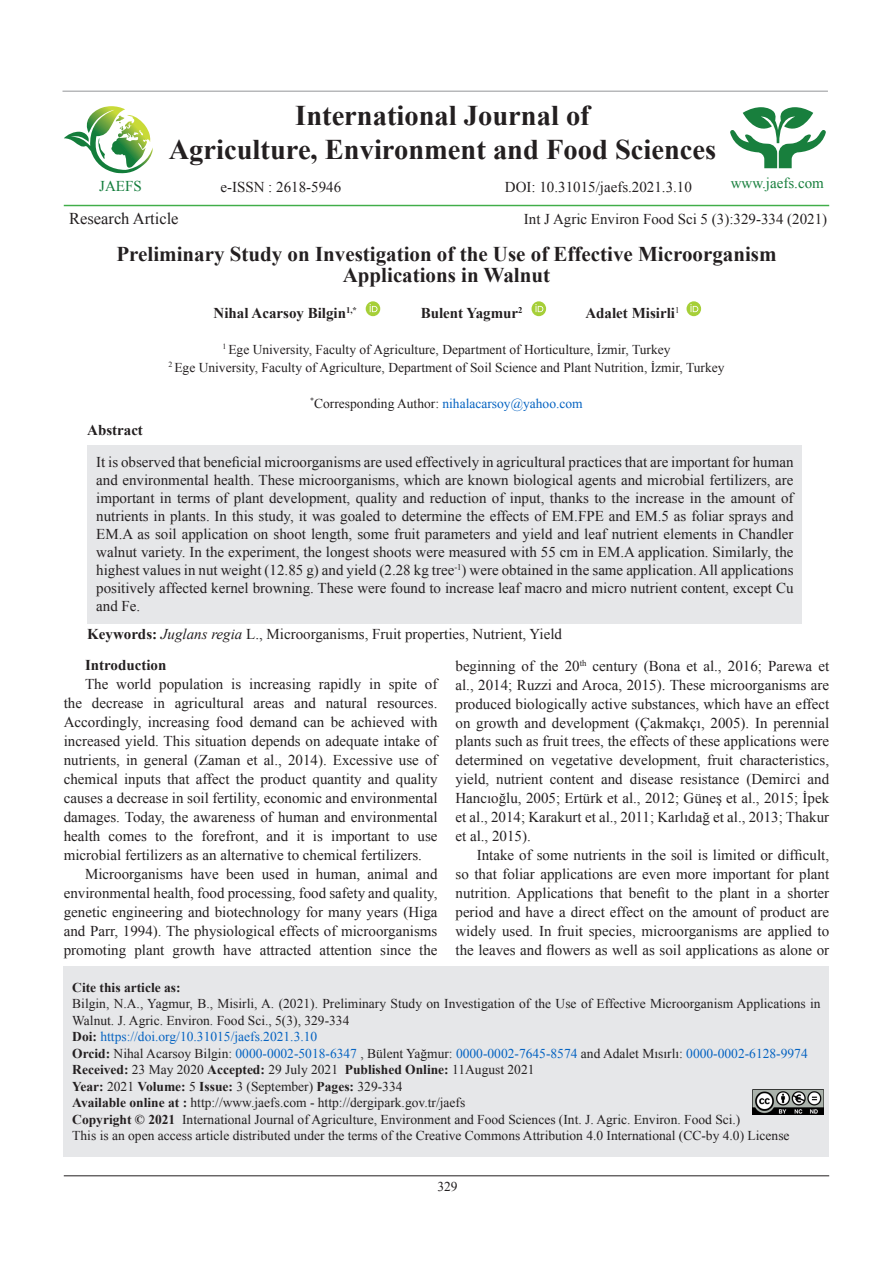
<style>
.page{position:relative;width:893px;height:1263px;background:#fff}
.page>*{position:absolute;margin:0;border:0;box-sizing:border-box;transform-origin:0 0}
.t1{font:700 28.5px "Times New Roman";color:#231f20}
.Body_Text_2{font:700 21px/21px "Times New Roman";color:#231f20;text-align:center}
.t2{font:16.5px "Times New Roman";color:#231f20}
.Body_Text{font:15px/18.9px "Times New Roman";color:#231f20;text-align:justify}
.Body_Text-2{font:700 15px "Times New Roman";color:#231f20}
.t3{font:15px "Times New Roman";color:#187f3d}
.t4{font:15px "Times New Roman";color:#137d3c}
.t5{font:13.5px/16.5px "Times New Roman";color:#231f20}
.t6{font:13.5px "Times New Roman";color:#0563c1}
.t7{font:700 13.5px "Times New Roman";color:#231f20}
.s1{color:#231f20}
.s2{font-weight:700}
.s3{font-style:italic}
.s4{font-weight:700;color:#231f20}
.s5{font-weight:400}
</style>
<div class="page">
<hr style="left:64px;top:1175px;width:765px;height:1px;background:#231f20">
<div style="left:88px;top:445px;width:714px;height:178px;background:#e6e7e9"></div>
<hr style="left:64px;top:205px;width:765px;height:1px;background:#40ae49">
<hr style="left:63px;top:91px;width:765px;height:1px;background:#939598">
<svg style="left:730px;top:107px;width:96px;height:61px"></svg>
<svg style="left:64px;top:106px;width:89px;height:68px"></svg>
<div style="left:64px;top:966px;width:765px;height:191px;background:#e6e7e9"></div>
<img style="left:752px;top:1090px;width:72px;height:24px">
<svg style="left:531px;top:301px;width:15px;height:15px"></svg>
<svg style="left:535px;top:304px;width:8px;height:8px"></svg>
<svg style="left:366px;top:301px;width:14px;height:15px"></svg>
<svg style="left:370px;top:304px;width:7px;height:8px"></svg>
<svg style="left:686px;top:301px;width:15px;height:15px"></svg>
<svg style="left:690px;top:304px;width:8px;height:8px"></svg>
<p class="t1" style="left:295px;top:96px;width:296px">International Journal of</p>
<p class="t1" style="left:169px;top:130px;width:549px">Agriculture, Environment and Food Sciences</p>
<p class="t4" style="left:99px;top:175px;width:44px">JAEFS</p>
<p class="t3" style="left:731px;top:173px;width:95px">www.jaefs.com</p>
<p class="Body_Text" style="left:524px;top:209px;width:305px">Int J Agric Environ Food Sci 5 (3):329-334 (2021)</p>
<p class="Body_Text" style="left:220px;top:177px;width:122px">e-ISSN : 2618-5946</p>
<p class="Body_Text" style="left:505px;top:177px;width:189px">DOI: 10.31015/jaefs.2021.3.10</p>
<p class="t2" style="left:69px;top:208px;width:111px">Research Article</p>
<p class="Body_Text_2" style="left:116px;top:243px;width:662px">Preliminary Study on Investigation of the Use of Effective Microorganism<br>Applications in Walnut</p>
<p class="Body_Text-2" style="left:214px;top:302px;width:145px">Nihal Acarsoy Bilgin<sup>1,*</sup></p>
<p class="Body_Text-2" style="left:421px;top:302px;width:103px">Bulent Yagmur<sup>2</sup></p>
<p class="Body_Text-2" style="left:585px;top:302px;width:95px">Adalet Misirli<sup>1</sup></p>
<p class="t5" style="left:222px;top:341px;width:450px"><sup>1</sup> Ege University, Faculty of Agriculture, Department of Horticulture, İzmir, Turkey</p>
<p class="t5" style="left:168px;top:359px;width:558px"><sup>2</sup> Ege University, Faculty of Agriculture, Department of Soil Science and Plant Nutrition, İzmir, Turkey</p>
<p class="t6" style="left:310px;top:394px;width:274px"><sup>*</sup><span class="s1">Corresponding Author:</span> nihalacarsoy@yahoo.com</p>
<p class="Body_Text-2" style="left:87px;top:420px;width:57px">Abstract</p>
<p class="Body_Text" style="left:96px;top:453px;width:699px;line-height:18px">It is observed that beneficial microorganisms are used effectively in agricultural practices that are important for human and environmental health. These microorganisms, which are known biological agents and microbial fertilizers, are important in terms of plant development, quality and reduction of input, thanks to the increase in the amount of nutrients in plants. In this study, it was goaled to determine the effects of EM.FPE and EM.5 as foliar sprays and EM.A as soil application on shoot length, some fruit parameters and yield and leaf nutrient elements in Chandler walnut variety. In the experiment, the longest shoots were measured with 55 cm in EM.A application. Similarly, the highest values in nut weight (12.85 g) and yield (2.28 kg tree<sup>-1</sup>) were obtained in the same application. All applications positively affected kernel browning. These were found to increase leaf macro and micro nutrient content, except Cu and Fe.</p>
<p class="Body_Text" style="left:87px;top:625px;width:476px"><span class="s2">Keywords:</span> <span class="s3">Juglans regia</span> L., Microorganisms, Fruit properties, Nutrient, Yield</p>
<p class="Body_Text-2" style="left:85px;top:655px;width:83px">Introduction</p>
<p class="Body_Text" style="left:64px;top:674px;width:375px;text-indent:21px">The world population is increasing rapidly in spite of the decrease in agricultural areas and natural resources.<br>Accordingly, increasing food demand can be achieved with increased yield. This situation depends on adequate intake of nutrients, in general (Zaman et al., 2014). Excessive use of chemical inputs that affect the product quantity and quality causes a decrease in soil fertility, economic and environmental damages. Today, the awareness of human and environmental health comes to the forefront, and it is important to use microbial fertilizers as an alternative to chemical fertilizers.</p>
<p class="Body_Text" style="left:64px;top:864px;width:375px;text-indent:21px">Microorganisms have been used in human, animal and environmental health, food processing, food safety and quality, genetic engineering and biotechnology for many years (Higa and Parr, 1994). The physiological effects of microorganisms promoting plant growth have attracted attention since the</p>
<p class="Body_Text" style="left:455px;top:656px;width:375px">beginning of the 20<sup>th</sup> century (Bona et al., 2016; Parewa et al., 2014; Ruzzi and Aroca, 2015). These microorganisms are produced biologically active substances, which have an effect on growth and development (Çakmakçı, 2005). In perennial plants such as fruit trees, the effects of these applications were determined on vegetative development, fruit characteristics, yield, nutrient content and disease resistance (Demirci and Hancıoğlu, 2005; Ertürk et al., 2012; Güneş et al., 2015; İpek et al., 2014; Karakurt et al., 2011; Karlıdağ et al., 2013; Thakur et al., 2015).</p>
<p class="Body_Text" style="left:455px;top:845px;width:375px;text-indent:21px">Intake of some nutrients in the soil is limited or difficult, so that foliar applications are even more important for plant nutrition. Applications that benefit to the plant in a shorter period and have a direct effect on the amount of product are widely used. In fruit species, microorganisms are applied to the leaves and flowers as well as soil applications as alone or</p>
<p class="t7" style="left:72px;top:978px;width:110px">Cite this article as:</p>
<p class="t5" style="left:72px;top:995px;width:750px">Bilgin, N.A., Yagmur, B., Misirli, A. (2021). Preliminary Study on Investigation of the Use of Effective Microorganism Applications in<br>Walnut. J. Agric. Environ. Food Sci., 5(3), 329-334</p>
<p class="t6" style="left:72px;top:1028px;width:246px"><span class="s4">Doi:</span> https://doi.org/10.31015/jaefs.2021.3.10</p>
<p class="t6" style="left:72px;top:1044px;width:737px"><span class="s4">Orcid:</span> <span class="s1">Nihal Acarsoy Bilgin:</span> 0000-0002-5018-6347 <span class="s1">, Bülent Yağmur:</span> 0000-0002-7645-8574 <span class="s1">and Adalet Mısırlı:</span> 0000-0002-6128-9974</p>
<p class="t7" style="left:72px;top:1060px;width:464px">Received: <span class="s5">23 May 2020</span> Accepted: <span class="s5">29 July 2021</span> Published Online: <span class="s5">11August 2021</span></p>
<p class="t7" style="left:72px;top:1077px;width:332px">Year: <span class="s5">2021</span> Volume: <span class="s5">5</span> Issue: <span class="s5">3 (September)</span> Pages: <span class="s5">329-334</span></p>
<p class="t5" style="left:72px;top:1094px;width:394px"><span class="s2">Available online at :</span> http://www.jaefs.com - http://dergipark.gov.tr/jaefs</p>
<p class="t5" style="left:72px;top:1111px;width:670px"><span class="s2">Copyright © 2021</span> International Journal of Agriculture, Environment and Food Sciences (Int. J. Agric. Environ. Food Sci.)</p>
<p class="t5" style="left:72px;top:1127px;width:719px">This is an open access article distributed under the terms of the Creative Commons Attribution 4.0 International (CC-by 4.0) License</p>
<p class="t5" style="left:437px;top:1178px;width:22px">329</p>
</div>
